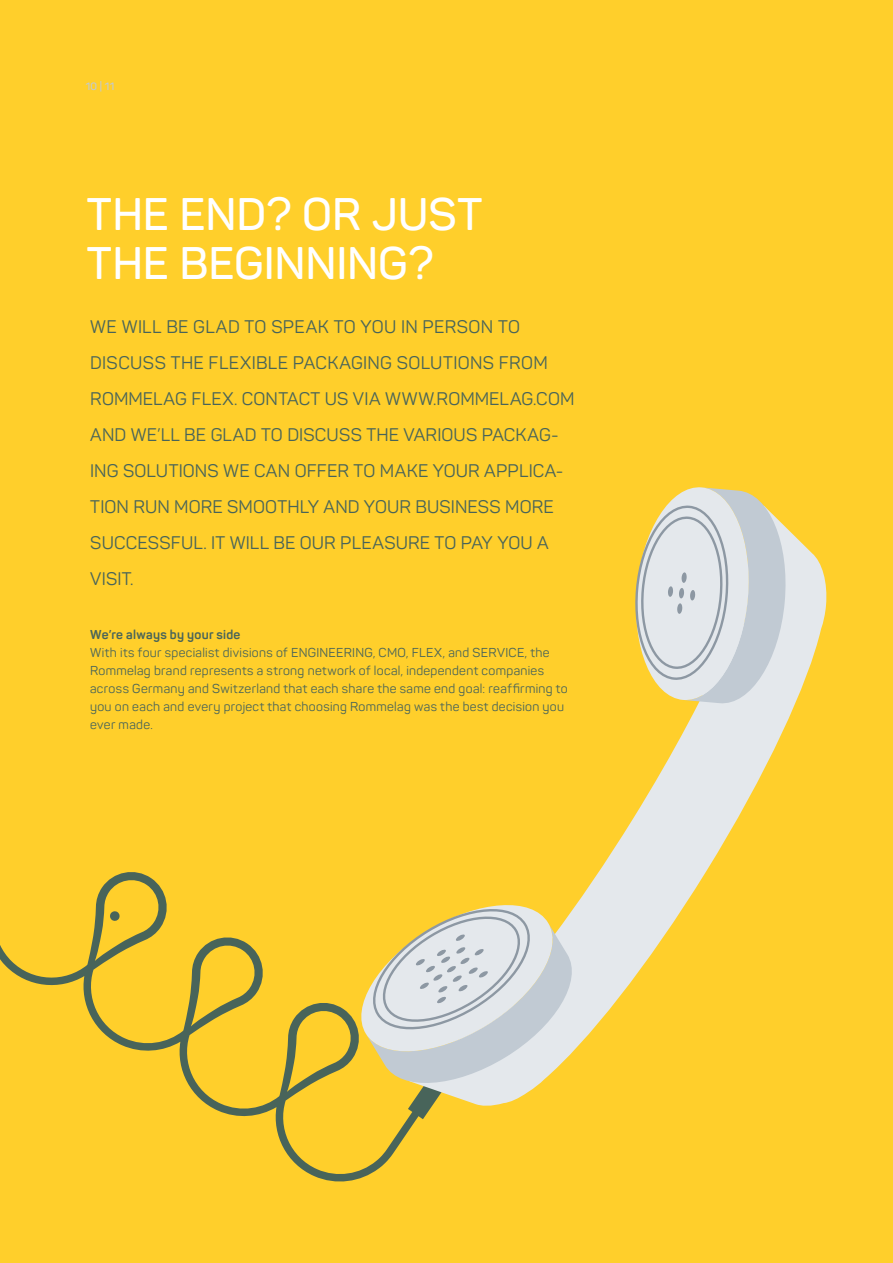
<style>
.page{position:relative;width:893px;height:1263px;background:#ffcf2b}
.page>*{position:absolute;margin:0;border:0;box-sizing:border-box;transform-origin:0 0}
.t1{font:600 45px/49.5px "Panton";letter-spacing:-.005em;color:#fff}
.t2{font:18px/36px "Panton";letter-spacing:.01em;color:#48645a}
.t3{font:12.75px/18px "Panton";letter-spacing:.025em;color:#48645a}
.t4{font:700 12.75px "Panton";letter-spacing:.02em;color:#48645a}
.t5{font:600 10.5px "Panton";color:#c1cad3}
</style>
<div class="page">
<svg style="left:0;top:872px;width:432px;height:310px"></svg>
<svg style="left:409px;top:531px;width:418px;height:575px"></svg>
<svg style="left:630px;top:487px;width:160px;height:219px"></svg>
<div style="left:679px;top:588px;width:5px;height:10px;background:#8d98a3;border-radius:50%"></div>
<div style="left:677px;top:603px;width:5px;height:11px;background:#8d98a3;border-radius:50%"></div>
<div style="left:681px;top:572px;width:6px;height:11px;background:#8d98a3;border-radius:50%"></div>
<div style="left:668px;top:586px;width:5px;height:11px;background:#8d98a3;border-radius:50%"></div>
<div style="left:690px;top:590px;width:5px;height:11px;background:#8d98a3;border-radius:50%"></div>
<svg style="left:350px;top:896px;width:233px;height:195px"></svg>
<svg style="left:109px;top:911px;width:11px;height:10px"></svg>
<p class="t5" style="left:86px;top:80px;width:30px">10 | 11</p>
<h1 class="t1" style="left:87px;top:189px;width:397px">THE END? OR JUST<br>THE BEGINNING?</h1>
<p class="t2" style="left:90px;top:309px;width:486px">WE WILL BE GLAD TO SPEAK TO YOU IN PERSON TO DISCUSS THE FLEXIBLE PACKAGING SOLUTIONS FROM ROMMELAG FLEX. CONTACT US VIA WWW.ROMMELAG.COM AND WE’LL BE GLAD TO DISCUSS THE VARIOUS PACKAG-ING SOLUTIONS WE CAN OFFER TO MAKE YOUR APPLICA-TION RUN MORE SMOOTHLY AND YOUR BUSINESS MORE SUCCESSFUL. IT WILL BE OUR PLEASURE TO PAY YOU A VISIT.</p>
<p class="t4" style="left:90px;top:627px;width:152px">We’re always by your side</p>
<p class="t3" style="left:90px;top:644px;width:479px">With its four specialist divisions of ENGINEERING, CMO, FLEX, and SERVICE, the Rommelag brand represents a strong network of local, independent companies across Germany and Switzerland that each share the same end goal: reaffirming to you on each and every project that choosing Rommelag was the best decision you ever made.</p>
</div>
